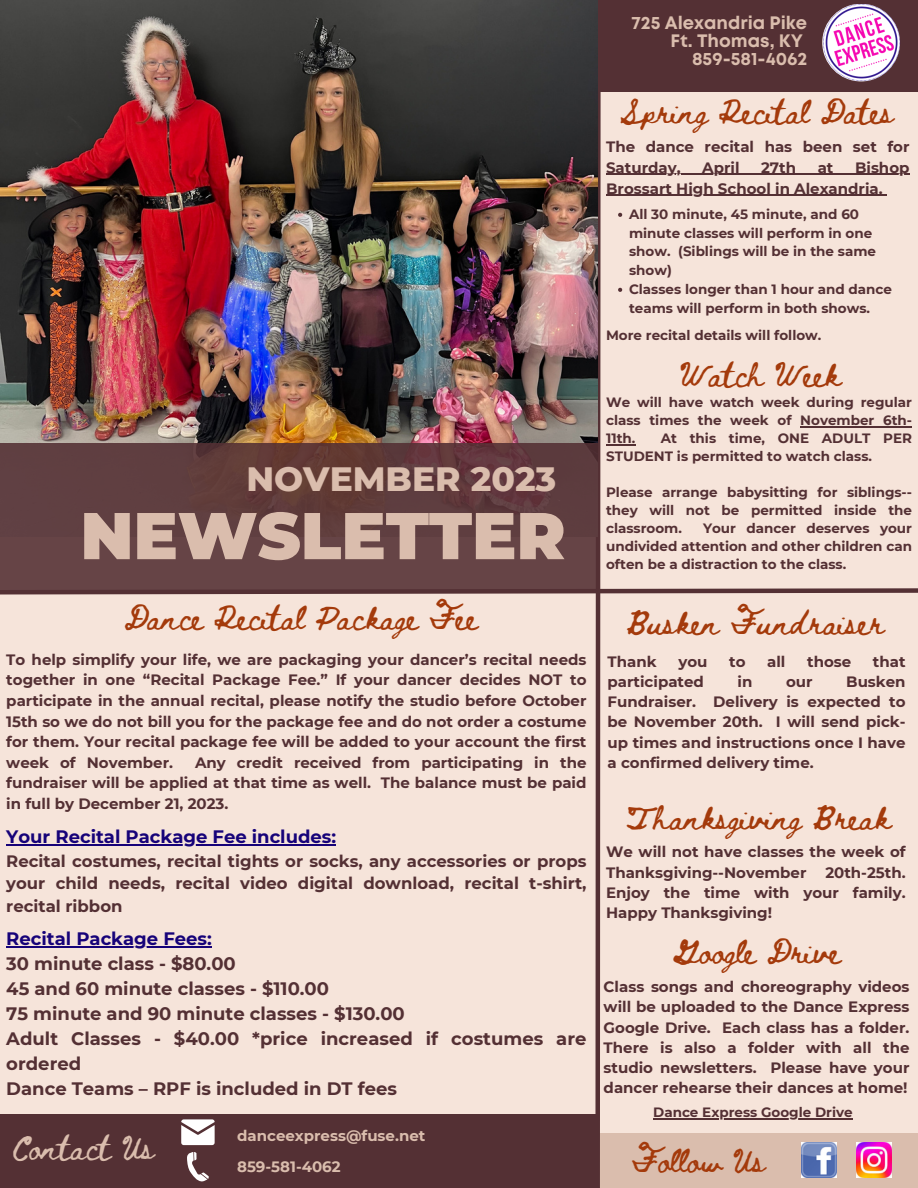
<style>
.page{position:relative;width:918px;height:1188px;background:#fff}
.page>*{position:absolute;margin:0;border:0;box-sizing:border-box;transform-origin:0 0}
.t1{font:900 66px "Montserrat";color:#dabdad}
.t2{font:800 34.5px "Montserrat";color:#dabdad}
.t3{font:24px "Beth Ellen";color:#a43a0b}
.t4{font:24px "Beth Ellen";color:#dabdad}
.t5{font:700 18px/25px "Montserrat";color:#543034}
.t6{font:700 18px "Montserrat";color:#160279}
.t7{font:700 18px "Mont";color:#dabdad}
.t8{font:700 16.5px/22.5px "Montserrat";color:#543034;text-align:justify}
.t9{font:700 15px/20.2px "Montserrat";color:#543034;text-align:justify}
.t10{font:700 15px "Montserrat";color:#dabdad}
.t11{font:700 13.5px/18px "Montserrat";color:#543034}
</style>
<div class="page">
<div style="left:0;top:0;width:918px;height:92px;background:#543034"></div>
<img style="left:822px;top:4px;width:78px;height:72px">
<img style="left:0;top:0;width:597px;height:76px">
<img style="left:0;top:76px;width:918px;height:1112px">
<p class="t2" style="left:246px;top:458px;width:311px">NOVEMBER 2023</p>
<p class="t1" style="left:80px;top:495px;width:487px">NEWSLETTER</p>
<p class="t3" style="left:124px;top:606px;width:355px">Dance Recital Package Fee</p>
<p class="t9" style="left:6px;top:649px;width:582px;line-height:20.7px">To help simplify your life, we are packaging your dancer’s recital needs together in one “Recital Package Fee.” If your dancer decides NOT to participate in the annual recital, please notify the studio before October 15th so we do not bill you for the package fee and do not order a costume for them. Your recital package fee will be added to your account the first week of November.</p>
<p class="t9" style="left:6px;top:752px;width:582px;line-height:20.7px;text-indent:189px">Any credit received from participating in the fundraiser will be applied at that time as well. The balance must be paid in full by December 21, 2023.</p>
<p class="t6" style="left:6px;top:825px;width:331px">Your Recital Package Fee includes:</p>
<p class="t8" style="left:6px;top:849px;width:582px">Recital costumes, recital tights or socks, any accessories or props your child needs, recital video digital download, recital t-shirt, recital ribbon</p>
<p class="t6" style="left:6px;top:928px;width:207px">Recital Package Fees:</p>
<p class="t5" style="left:6px;top:951px;width:231px">30 minute class - $80.00</p>
<p class="t5" style="left:6px;top:976px;width:324px">45 and 60 minute classes - $110.00</p>
<p class="t5" style="left:6px;top:1001px;width:400px">75 minute and 90 minute classes - $130.00</p>
<p class="t5" style="left:6px;top:1026px;width:582px">Adult Classes - $40.00 *price increased if costumes are ordered</p>
<p class="t5" style="left:6px;top:1076px;width:392px">Dance Teams – RPF is included in DT fees</p>
<p class="t4" style="left:11px;top:1137px;width:144px">Contact Us</p>
<p class="t10" style="left:237px;top:1126px;width:190px">danceexpress@fuse.net</p>
<p class="t10" style="left:237px;top:1157px;width:105px">859-581-4062</p>
<p class="t7" style="left:632px;top:16px;width:177px">725 Alexandria Pike</p>
<p class="t7" style="left:671px;top:34px;width:134px">Ft. Thomas, KY</p>
<p class="t7" style="left:692px;top:52px;width:117px">859-581-4062</p>
<p class="t3" style="left:620px;top:101px;width:275px">Spring Recital Dates</p>
<p class="t9" style="left:606px;top:137px;width:305px;line-height:20.7px">The dance recital has been set for<br>Saturday,</p>
<p class="t9" style="left:606px;top:157px;width:305px;line-height:20.7px;text-indent:249px">Bishop<br>Brossart High School in Alexandria.</p>
<p class="t9" style="left:702px;top:158px;width:39px">April</p>
<p class="t9" style="left:761px;top:158px;width:37px">27th</p>
<p class="t9" style="left:818px;top:158px;width:17px">at</p>
<p class="t11" style="left:629px;top:205px;width:249px;line-height:18.8px">All 30 minute, 45 minute, and 60 minute classes will perform in one show. (Siblings will be in the same show)</p>
<p class="t11" style="left:629px;top:280px;width:265px;line-height:18.8px">Classes longer than 1 hour and dance teams will perform in both shows.</p>
<p class="t11" style="left:606px;top:326px;width:217px">More recital details will follow.</p>
<p class="t3" style="left:680px;top:363px;width:162px">Watch Week</p>
<p class="t11" style="left:606px;top:393px;width:307px;text-align:justify">We will have watch week during regular class times the week of November 6th-11th.</p>
<p class="t11" style="left:606px;top:429px;width:307px;text-indent:55px">At this time, ONE ADULT PER<br>STUDENT is permitted to watch class.</p>
<p class="t11" style="left:606px;top:483px;width:307px;text-align:justify">Please arrange babysitting for siblings-- they will not be permitted inside the classroom.</p>
<p class="t11" style="left:606px;top:519px;width:307px;text-align:justify;text-indent:97px">Your dancer deserves your undivided attention and other children can often be a distraction to the class.</p>
<p class="t3" style="left:626px;top:611px;width:260px">Busken Fundraiser</p>
<p class="t9" style="left:608px;top:651px;width:51px">Thank</p>
<p class="t9" style="left:678px;top:651px;width:31px">you</p>
<p class="t9" style="left:729px;top:651px;width:18px">to</p>
<p class="t9" style="left:767px;top:651px;width:20px">all</p>
<p class="t9" style="left:807px;top:651px;width:46px">those</p>
<p class="t9" style="left:873px;top:651px;width:34px">that</p>
<p class="t9" style="left:608px;top:671px;width:98px">participated</p>
<p class="t9" style="left:738px;top:671px;width:16px">in</p>
<p class="t9" style="left:786px;top:671px;width:28px">our</p>
<p class="t9" style="left:608px;top:671px;width:300px;text-indent:239px">Busken Fundraiser. Delivery is expected to be November 20th. I will send pick&shy;up times and instructions once I have a confirmed delivery time.</p>
<p class="t3" style="left:626px;top:806px;width:266px">Thanksgiving Break</p>
<p class="t9" style="left:606px;top:842px;width:301px">We will not have classes the week of<br>Thanksgiving--November</p>
<p class="t9" style="left:606px;top:862px;width:301px;text-indent:219px">20th-25th.<br>Enjoy the time with your family.<br>Happy Thanksgiving!</p>
<p class="t3" style="left:672px;top:941px;width:170px">Google Drive</p>
<p class="t9" style="left:604px;top:977px;width:307px">Class songs and choreography videos will be uploaded to the Dance Express Google Drive. Each class has a folder.<br>There is also a folder with all the studio newsletters. Please have your dancer rehearse their dances at home!</p>
<p class="t11" style="left:653px;top:1104px;width:201px">Dance Express Google Drive</p>
<p class="t3" style="left:631px;top:1149px;width:136px">Follow Us</p>
</div>
